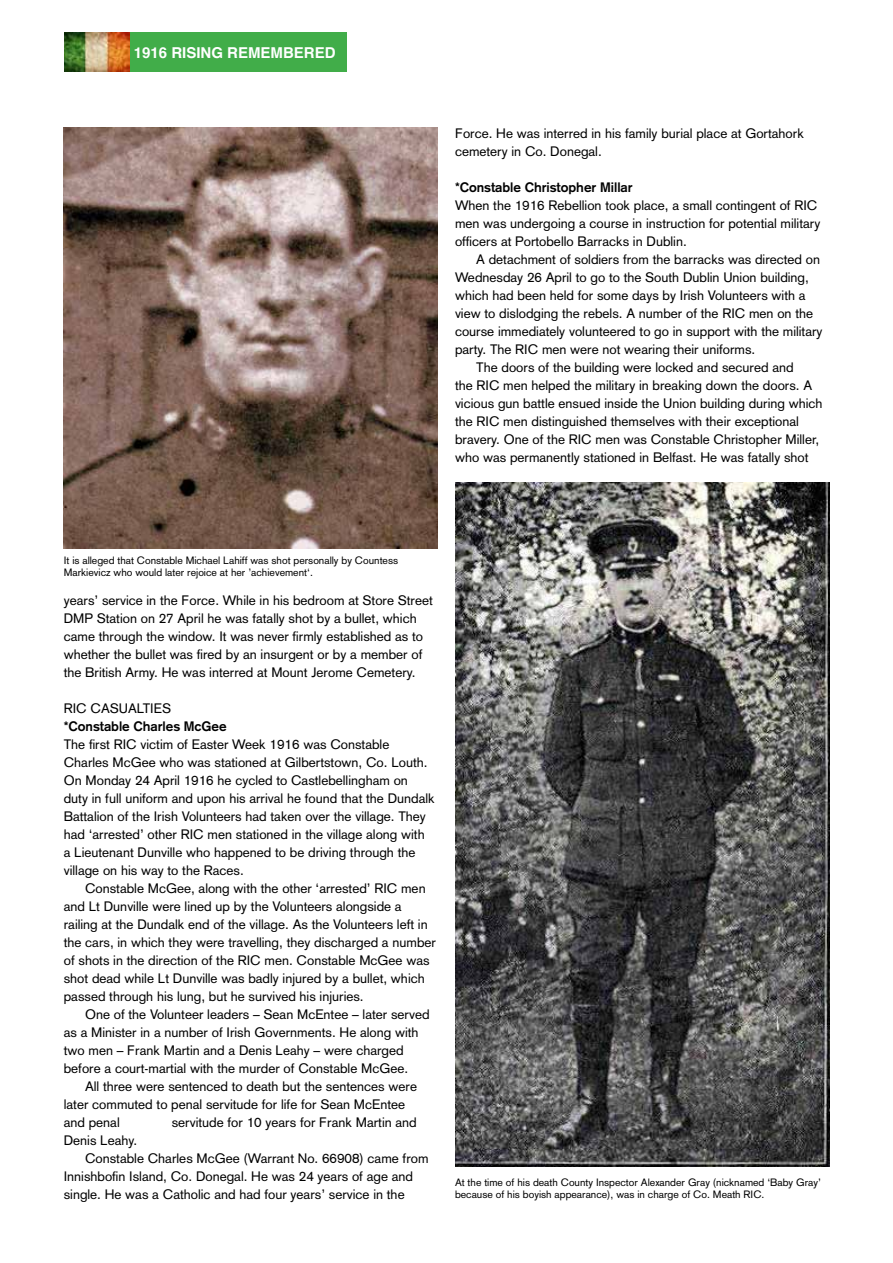
<style>
.page{position:relative;width:893px;height:1263px;background:#fff}
.page>*{position:absolute;margin:0;border:0;box-sizing:border-box;transform-origin:0 0}
.t1{font:700 15px "Helvetica";color:#fff}
.t2{font:13.5px/18px "Akzidenz Grotesk";color:#000}
.t3{font:700 13.5px "Akzidenz Grotesk";color:#000}
.t4{font:10.5px/12px "Akzidenz Grotesk";color:#000}
</style>
<div class="page">
<img style="left:64px;top:128px;width:373px;height:421px">
<img style="left:455px;top:483px;width:374px;height:683px">
<div style="left:64px;top:32px;width:283px;height:40px;background:#41ad49"></div>
<img style="left:64px;top:32px;width:65px;height:40px">
<p class="t1" style="left:134px;top:40px;width:203px">1916 RISING REMEMBERED</p>
<p class="t2" style="left:455px;top:124px;width:350px">Force. He was interred in his family burial place at Gortahork cemetery in Co. Donegal.</p>
<p class="t3" style="left:455px;top:179px;width:179px">*Constable Christopher Millar</p>
<p class="t2" style="left:455px;top:196px;width:367px">When the 1916 Rebellion took place, a small contingent of RIC men was undergoing a course in instruction for potential military officers at Portobello Barracks in Dublin.</p>
<p class="t2" style="left:476px;top:250px;width:345px">A detachment of soldiers from the barracks was directed on</p>
<p class="t2" style="left:455px;top:268px;width:355px">Wednesday 26 April to go to the South Dublin Union building,</p>
<p class="t2" style="left:455px;top:286px;width:352px">which had been held for some days by Irish Volunteers with a</p>
<p class="t2" style="left:455px;top:304px;width:360px">view to dislodging the rebels. A number of the RIC men on the</p>
<p class="t2" style="left:455px;top:322px;width:369px">course immediately volunteered to go in support with the military</p>
<p class="t2" style="left:455px;top:340px;width:302px">party. The RIC men were not wearing their uniforms.</p>
<p class="t2" style="left:476px;top:358px;width:319px">The doors of the building were locked and secured and</p>
<p class="t2" style="left:455px;top:376px;width:359px">the RIC men helped the military in breaking down the doors. A</p>
<p class="t2" style="left:455px;top:394px;width:369px">vicious gun battle ensued inside the Union building during which</p>
<p class="t2" style="left:455px;top:412px;width:345px">the RIC men distinguished themselves with their exceptional</p>
<p class="t2" style="left:455px;top:430px;width:366px">bravery. One of the RIC men was Constable Christopher Miller,</p>
<p class="t2" style="left:455px;top:448px;width:355px">who was permanently stationed in Belfast. He was fatally shot</p>
<p class="t4" style="left:64px;top:554px;width:336px">It is alleged that Constable Michael Lahiff was shot personally by Countess<br>Markievicz who would later rejoice at her ’achievement‘.</p>
<p class="t2" style="left:64px;top:591px;width:371px">years’ service in the Force. While in his bedroom at Store Street DMP Station on 27 April he was fatally shot by a bullet, which came through the window. It was never firmly established as to whether the bullet was fired by an insurgent or by a member of the British Army. He was interred at Mount Jerome Cemetery.</p>
<p class="t2" style="left:64px;top:699px;width:109px">RIC CASUALTIES</p>
<p class="t3" style="left:64px;top:718px;width:164px">*Constable Charles McGee</p>
<p class="t2" style="left:64px;top:735px;width:372px">The first RIC victim of Easter Week 1916 was Constable Charles McGee who was stationed at Gilbertstown, Co. Louth.<br>On Monday 24 April 1916 he cycled to Castlebellingham on duty in full uniform and upon his arrival he found that the Dundalk Battalion of the Irish Volunteers had taken over the village. They had ‘arrested’ other RIC men stationed in the village along with a Lieutenant Dunville who happened to be driving through the village on his way to the Races.</p>
<p class="t2" style="left:64px;top:879px;width:374px;text-indent:21px">Constable McGee, along with the other ‘arrested’ RIC men and Lt Dunville were lined up by the Volunteers alongside a railing at the Dundalk end of the village. As the Volunteers left in the cars, in which they were travelling, they discharged a number of shots in the direction of the RIC men. Constable McGee was shot dead while Lt Dunville was badly injured by a bullet, which passed through his lung, but he survived his injuries.</p>
<p class="t2" style="left:64px;top:1005px;width:367px;text-indent:21px">One of the Volunteer leaders – Sean McEntee – later served as a Minister in a number of Irish Governments. He along with two men – Frank Martin and a Denis Leahy – were charged before a court-martial with the murder of Constable McGee.</p>
<p class="t2" style="left:64px;top:1077px;width:355px;text-indent:21px">All three were sentenced to death but the sentences were later commuted to penal servitude for life for Sean McEntee and penal</p>
<p class="t2" style="left:172px;top:1113px;width:247px">servitude for 10 years for Frank Martin and</p>
<p class="t2" style="left:64px;top:1131px;width:75px">Denis Leahy.</p>
<p class="t2" style="left:85px;top:1149px;width:345px">Constable Charles McGee (Warrant No. 66908) came from</p>
<p class="t2" style="left:64px;top:1167px;width:351px">Innishbofin Island, Co. Donegal. He was 24 years of age and</p>
<p class="t2" style="left:64px;top:1185px;width:342px">single. He was a Catholic and had four years’ service in the</p>
<p class="t4" style="left:455px;top:1177px;width:368px">At the time of his death County Inspector Alexander Gray (nicknamed ‘Baby Gray’ because of his boyish appearance), was in charge of Co. Meath RIC.</p>
</div>
